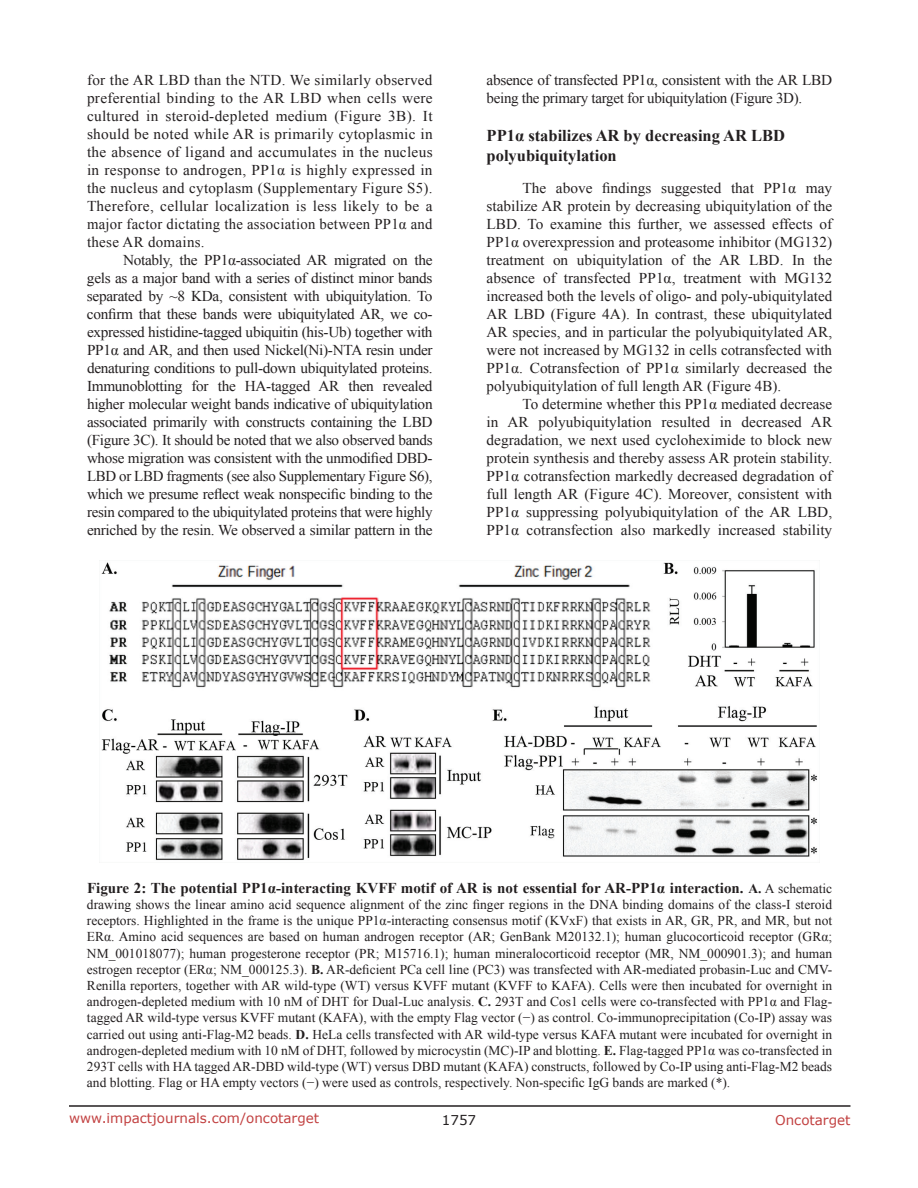
<style>
.page{position:relative;width:918px;height:1188px;background:#fff}
.page>*{position:absolute;margin:0;border:0;box-sizing:border-box;transform-origin:0 0}
.t1{font:700 16.5px/19.8px "Times New Roman";color:#231f20}
.t2{font:15px/18px "Times New Roman";color:#231f20;text-align:justify}
.t3{font:700 15px "Times New Roman";color:#231f20}
.t4{font:15px/18px "Times New Roman";letter-spacing:-.02em;color:#231f20}
.t5{font:13.5px/16.2px "Times New Roman";color:#231f20;text-align:justify}
.t6{font:13.5px "Verdana";color:#c24141}
.t7{font:13.5px "Verdana";color:#231f20}
.s1{font-size:13.5px}
.s2{font-weight:400;font-size:13.5px}
.s3{font-weight:700}
</style>
<div class="page">
<hr style="left:69px;top:1105px;width:781px;height:2px;background:#231f20">
<img style="left:101px;top:562px;width:716px;height:298px">
<p class="t2" style="left:87px;top:71px;width:347px">for the AR LBD than the NTD. We similarly observed preferential binding to the AR LBD when cells were cultured in steroid-depleted medium (Figure 3B). It should be noted while AR is primarily cytoplasmic in the absence of ligand and accumulates in the nucleus in response to androgen, PP1α is highly expressed in the nucleus and cytoplasm (Supplementary Figure S5).<br>Therefore, cellular localization is less likely to be a major factor dictating the association between PP1α and these AR domains.</p>
<p class="t2" style="left:87px;top:251px;width:347px;text-indent:36px">Notably, the PP1α-associated AR migrated on the gels as a major band with a series of distinct minor bands separated by ~8 KDa, consistent with ubiquitylation. To confirm that these bands were ubiquitylated AR, we co&shy;expressed histidine-tagged ubiquitin (his-Ub) together with PP1α and AR, and then used Nickel(Ni)-NTA resin under denaturing conditions to pull-down ubiquitylated proteins.<br>Immunoblotting for the HA-tagged AR then revealed higher molecular weight bands indicative of ubiquitylation associated primarily with constructs containing the LBD (Figure 3C). It should be noted that we also observed bands whose migration was consistent with the unmodified DBD-LBD or LBD fragments (see also Supplementary Figure S6), which we presume reflect weak nonspecific binding to the resin compared to the ubiquitylated proteins that were highly enriched by the resin. We observed a similar pattern in the</p>
<p class="t4" style="left:487px;top:71px;width:347px">absence of transfected PP1α, consistent with the AR LBD being the primary target for ubiquitylation (Figure 3D).</p>
<p class="t1" style="left:487px;top:125px;width:300px">PP1α stabilizes AR by decreasing AR LBD polyubiquitylation</p>
<p class="t2" style="left:487px;top:178px;width:347px;text-indent:36px">The above findings suggested that PP1α may stabilize AR protein by decreasing ubiquitylation of the LBD. To examine this further, we assessed effects of PP1α overexpression and proteasome inhibitor (MG132) treatment on ubiquitylation of the AR LBD. In the absence of transfected PP1α, treatment with MG132 increased both the levels of oligo- and poly-ubiquitylated AR LBD (Figure 4A). In contrast, these ubiquitylated AR species, and in particular the polyubiquitylated AR, were not increased by MG132 in cells cotransfected with PP1α. Cotransfection of PP1α similarly decreased the polyubiquitylation of full length AR (Figure 4B).</p>
<p class="t2" style="left:487px;top:394px;width:347px;text-indent:36px">To determine whether this PP1α mediated decrease in AR polyubiquitylation resulted in decreased AR degradation, we next used cycloheximide to block new protein synthesis and thereby assess AR protein stability.<br>PP1α cotransfection markedly decreased degradation of full length AR (Figure 4C). Moreover, consistent with PP1α suppressing polyubiquitylation of the AR LBD, PP1α cotransfection also markedly increased stability</p>
<p class="t3" style="left:87px;top:877px;width:747px">Figure 2: The potential PP1α-interacting KVFF motif of AR is not essential for AR-PP1α interaction. <span class="s1">A.</span> <span class="s2">A schematic</span></p>
<p class="t5" style="left:87px;top:896px;width:747px">drawing shows the linear amino acid sequence alignment of the zinc finger regions in the DNA binding domains of the class-I steroid receptors. Highlighted in the frame is the unique PP1α-interacting consensus motif (KVxF) that exists in AR, GR, PR, and MR, but not ERα. Amino acid sequences are based on human androgen receptor (AR; GenBank M20132.1); human glucocorticoid receptor (GRα; NM_001018077); human progesterone receptor (PR; M15716.1); human mineralocorticoid receptor (MR, NM_000901.3); and human estrogen receptor (ERα; NM_000125.3). <span class="s3">B.</span> AR-deficient PCa cell line (PC3) was transfected with AR-mediated probasin-Luc and CMV-Renilla reporters, together with AR wild-type (WT) versus KVFF mutant (KVFF to KAFA). Cells were then incubated for overnight in androgen-depleted medium with 10 nM of DHT for Dual-Luc analysis. <span class="s3">C.</span> 293T and Cos1 cells were co-transfected with PP1α and Flag&shy;tagged AR wild-type versus KVFF mutant (KAFA), with the empty Flag vector (−) as control. Co-immunoprecipitation (Co-IP) assay was carried out using anti-Flag-M2 beads. <span class="s3">D.</span> HeLa cells transfected with AR wild-type versus KAFA mutant were incubated for overnight in androgen-depleted medium with 10 nM of DHT, followed by microcystin (MC)-IP and blotting. <span class="s3">E.</span> Flag-tagged PP1α was co-transfected in 293T cells with HA tagged AR-DBD wild-type (WT) versus DBD mutant (KAFA) constructs, followed by Co-IP using anti-Flag-M2 beads and blotting. Flag or HA empty vectors (−) were used as controls, respectively. Non-specific IgG bands are marked (*).</p>
<p class="t6" style="left:69px;top:1109px;width:252px">www.impactjournals.com/oncotarget</p>
<p class="t7" style="left:442px;top:1111px;width:36px">1757</p>
<p class="t6" style="left:775px;top:1111px;width:77px">Oncotarget</p>
</div>
